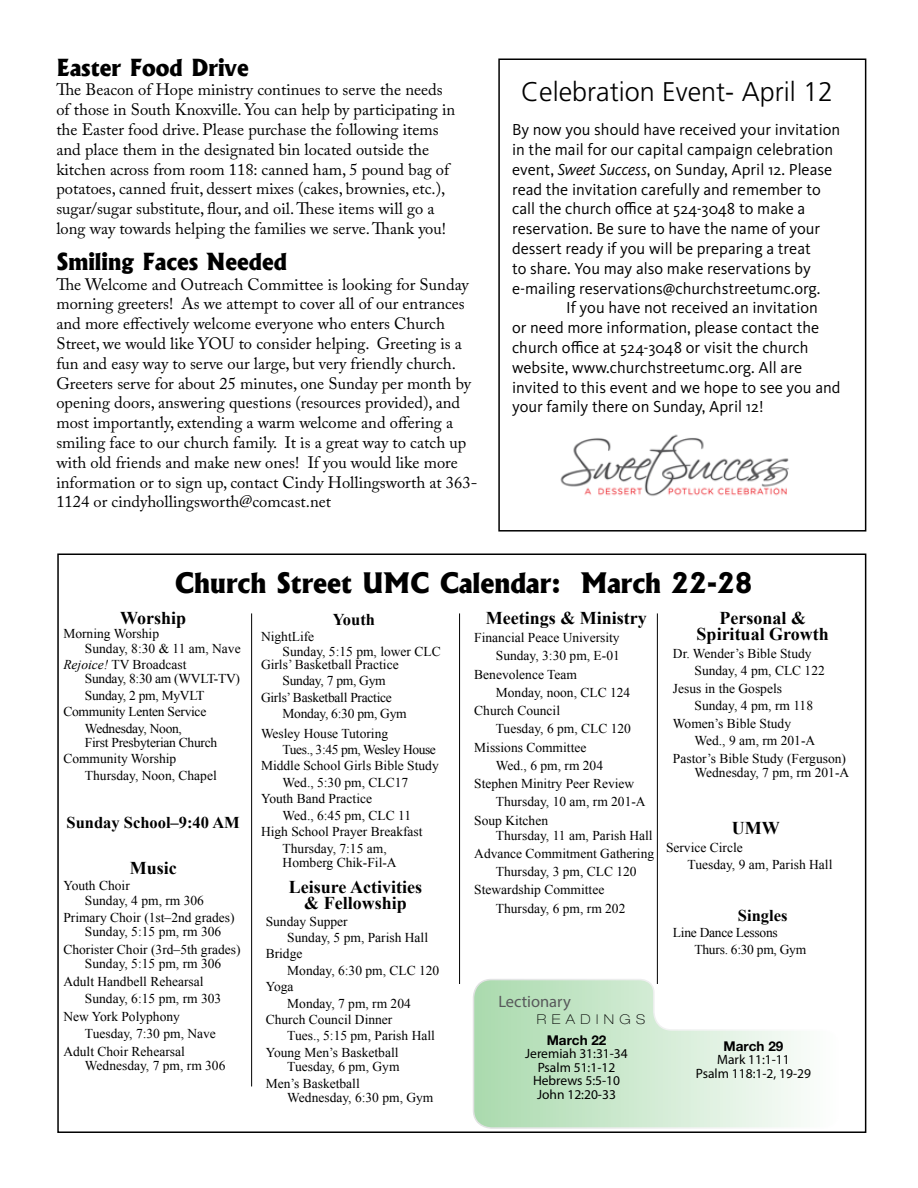
<style>
.page{position:relative;width:918px;height:1188px;background:#fff}
.page>*{position:absolute;margin:0;border:0;box-sizing:border-box;transform-origin:0 0}
.t1{font:800 27px "Albertus";color:#000}
.t2{font:300 27px "Frutiger";color:#000}
.t3{font:800 22.5px "Albertus";color:#000}
.t4{font:700 18px/16.5px "Times New Roman";color:#000;text-align:center}
.t5{font:16.5px/19.8px "Adobe Caslon Pro";color:#000}
.t6{font:16.5px/19.8px "Kievit OT";color:#000}
.t7{font:700 16.5px "Times New Roman";color:#000}
.t8{font:16.5px "Myriad Pro";color:#58595b}
.t9{font:13.5px/14.2px "Times New Roman";color:#000}
.t10{font:13.5px/16.4px "Times New Roman";letter-spacing:-.02em;color:#000}
.t11{font:13.5px/13.5px "Myriad Pro";color:#000;text-align:center}
.t12{font:13.5px "Times New Roman";letter-spacing:-.03em;color:#000}
.t13{font:700 13.5px "Helvetica Neue LT Pro";color:#000}
.t14{font:100 expanded 13.5px "Helvetica Neue LT Pro";letter-spacing:.4em;color:#000}
.s1{font-style:italic}
</style>
<div class="page">
<svg style="left:473px;top:978px;width:324px;height:151px"></svg>
<hr style="left:251px;top:613px;width:1px;height:473px;background:#000">
<hr style="left:459px;top:613px;width:1px;height:371px;background:#000">
<hr style="left:657px;top:613px;width:1px;height:371px;background:#000">
<div style="left:498px;top:58px;width:368px;height:474px;border:2px solid #000"></div>
<img style="left:560px;top:434px;width:229px;height:62px">
<h2 class="t3" style="left:56px;top:53px;width:194px">Easter Food Drive</h2>
<p class="t5" style="left:56px;top:80px;width:400px">The Beacon of Hope ministry continues to serve the needs of those in South Knoxville. You can help by participating in the Easter food drive. Please purchase the following items and place them in the designated bin located outside the kitchen across from room 118: canned ham, 5 pound bag of potatoes, canned fruit, dessert mixes (cakes, brownies, etc.), sugar/sugar substitute, flour, and oil. These items will go a long way towards helping the families we serve. Thank you!</p>
<h2 class="t3" style="left:56px;top:247px;width:232px">Smiling Faces Needed</h2>
<p class="t5" style="left:56px;top:274px;width:422px">The Welcome and Outreach Committee is looking for Sunday morning greeters! As we attempt to cover all of our entrances and more effectively welcome everyone who enters Church Street, we would like YOU to consider helping. Greeting is a fun and easy way to serve our large, but very friendly church.<br>Greeters serve for about 25 minutes, one Sunday per month by opening doors, answering questions (resources provided), and most importantly, extending a warm welcome and offering a smiling face to our church family. It is a great way to catch up with old friends and make new ones! If you would like more information or to sign up, contact Cindy Hollingsworth at 363- 1124 or cindyhollingsworth@comcast.net</p>
<h1 class="t2" style="left:521px;top:77px;width:314px">Celebration Event- April 12</h1>
<p class="t6" style="left:512px;top:120px;width:330px">By now you should have received your invitation in the mail for our capital campaign celebration event, <span class="s1">Sweet Success</span>, on Sunday, April 12. Please read the invitation carefully and remember to call the church office at 524-3048 to make a reservation. Be sure to have the name of your dessert ready if you will be preparing a treat<br>to share. You may also make reservations by e-mailing reservations@churchstreetumc.org.</p>
<p class="t6" style="left:512px;top:298px;width:330px;text-indent:54px">If you have not received an invitation<br>or need more information, please contact the church office at 524-3048 or visit the church website, www.churchstreetumc.org. All are invited to this event and we hope to see you and your family there on Sunday, April 12!</p>
<h1 class="t1" style="left:175px;top:566px;width:580px">Church Street UMC Calendar: March 22-28</h1>
<h3 class="t4" style="left:120px;top:610px;width:68px">Worship</h3>
<p class="t9" style="left:85px;top:627px;width:157px;text-indent:-22px">Morning Worship<br>Sunday, 8:30 &amp; 11 am, Nave</p>
<p class="t10" style="left:85px;top:657px;width:157px;line-height:14.2px;text-indent:-22px"><span class="s1">Rejoice!</span> TV Broadcast<br>Sunday, 8:30 am (WVLT-TV)</p>
<p class="t10" style="left:85px;top:687px;width:121px">Sunday, 2 pm, MyVLT</p>
<p class="t10" style="left:63px;top:703px;width:145px">Community Lenten Service</p>
<p class="t10" style="left:85px;top:720px;width:99px">Wednesday, Noon,</p>
<p class="t10" style="left:63px;top:734px;width:155px;text-indent:22px">First Presbyterian Church<br>Community Worship</p>
<p class="t9" style="left:85px;top:768px;width:133px">Thursday, Noon, Chapel</p>
<p class="t7" style="left:333px;top:608px;width:44px">Youth</p>
<p class="t9" style="left:261px;top:629px;width:55px">NightLife</p>
<p class="t9" style="left:283px;top:644px;width:160px">Sunday, 5:15 pm, lower CLC</p>
<p class="t9" style="left:261px;top:657px;width:139px">Girls’ Basketball Practice</p>
<p class="t10" style="left:283px;top:672px;width:105px">Sunday, 7 pm, Gym</p>
<p class="t10" style="left:261px;top:689px;width:132px">Girls’ Basketball Practice</p>
<p class="t10" style="left:283px;top:705px;width:126px">Monday, 6:30 pm, Gym</p>
<p class="t9" style="left:261px;top:726px;width:129px">Wesley House Tutoring</p>
<p class="t12" style="left:283px;top:740px;width:155px">Tues., 3:45 pm, Wesley House</p>
<p class="t9" style="left:261px;top:759px;width:179px">Middle School Girls Bible Study</p>
<p class="t9" style="left:283px;top:775px;width:127px">Wed., 5:30 pm, CLC17</p>
<p class="t9" style="left:261px;top:791px;width:113px">Youth Band Practice</p>
<p class="t9" style="left:283px;top:808px;width:130px">Wed., 6:45 pm, CLC 11</p>
<p class="t9" style="left:261px;top:824px;width:163px">High School Prayer Breakfast</p>
<p class="t9" style="left:283px;top:841px;width:106px">Thursday, 7:15 am,</p>
<p class="t7" style="left:67px;top:811px;width:175px">Sunday School–9:40 AM</p>
<h3 class="t4" style="left:130px;top:859px;width:48px">Music</h3>
<p class="t9" style="left:283px;top:855px;width:116px">Homberg Chik-Fil-A</p>
<p class="t9" style="left:85px;top:878px;width:121px;text-indent:-22px">Youth Choir<br>Sunday, 4 pm, rm 306</p>
<p class="t9" style="left:85px;top:910px;width:151px;text-indent:-22px">Primary Choir (1st–2nd grades)<br>Sunday, 5:15 pm, rm 306</p>
<p class="t9" style="left:63px;top:942px;width:179px;text-align:center">Chorister Choir (3rd–5th grades)<br>Sunday, 5:15 pm, rm 306</p>
<p class="t9" style="left:63px;top:974px;width:142px">Adult Handbell Rehearsal</p>
<p class="t9" style="left:85px;top:991px;width:138px">Sunday, 6:15 pm, rm 303</p>
<p class="t9" style="left:63px;top:1009px;width:118px">New York Polyphony</p>
<p class="t9" style="left:85px;top:1026px;width:132px">Tuesday, 7:30 pm, Nave</p>
<p class="t9" style="left:63px;top:1044px;width:123px">Adult Choir Rehearsal</p>
<p class="t9" style="left:85px;top:1058px;width:142px">Wednesday, 7 pm, rm 306</p>
<h3 class="t4" style="left:289px;top:878px;width:135px">Leisure Activities &amp; Fellowship</h3>
<p class="t9" style="left:266px;top:914px;width:84px">Sunday Supper</p>
<p class="t9" style="left:287px;top:930px;width:142px">Sunday, 5 pm, Parish Hall</p>
<p class="t9" style="left:266px;top:946px;width:38px">Bridge</p>
<p class="t9" style="left:287px;top:963px;width:154px">Monday, 6:30 pm, CLC 120</p>
<p class="t9" style="left:266px;top:979px;width:29px">Yoga</p>
<p class="t9" style="left:287px;top:996px;width:125px">Monday, 7 pm, rm 204</p>
<p class="t9" style="left:266px;top:1012px;width:128px">Church Council Dinner</p>
<p class="t9" style="left:287px;top:1029px;width:149px">Tues., 5:15 pm, Parish Hall</p>
<p class="t9" style="left:266px;top:1045px;width:134px">Young Men’s Basketball</p>
<p class="t9" style="left:266px;top:1058px;width:135px;line-height:16.4px;text-indent:22px">Tuesday, 6 pm, Gym<br>Men’s Basketball</p>
<p class="t9" style="left:287px;top:1090px;width:148px">Wednesday, 6:30 pm, Gym</p>
<h3 class="t4" style="left:486px;top:609px;width:162px">Meetings &amp; Ministry</h3>
<p class="t9" style="left:474px;top:630px;width:147px">Financial Peace University</p>
<p class="t9" style="left:496px;top:649px;width:125px">Sunday, 3:30 pm, E-01</p>
<p class="t9" style="left:474px;top:667px;width:104px">Benevolence Team</p>
<p class="t9" style="left:496px;top:685px;width:136px">Monday, noon, CLC 124</p>
<p class="t9" style="left:474px;top:703px;width:87px">Church Council</p>
<p class="t9" style="left:496px;top:722px;width:137px">Tuesday, 6 pm, CLC 120</p>
<p class="t9" style="left:474px;top:740px;width:114px">Missions Committee</p>
<p class="t9" style="left:496px;top:758px;width:109px">Wed., 6 pm, rm 204</p>
<p class="t9" style="left:474px;top:776px;width:162px">Stephen Minitry Peer Review</p>
<p class="t9" style="left:496px;top:794px;width:151px">Thursday, 10 am, rm 201-A</p>
<p class="t9" style="left:474px;top:813px;width:75px">Soup Kitchen</p>
<p class="t9" style="left:496px;top:828px;width:158px">Thursday, 11 am, Parish Hall</p>
<p class="t9" style="left:474px;top:846px;width:181px">Advance Commitment Gathering</p>
<p class="t9" style="left:496px;top:864px;width:142px">Thursday, 3 pm, CLC 120</p>
<p class="t9" style="left:474px;top:882px;width:132px">Stewardship Committee</p>
<p class="t9" style="left:496px;top:901px;width:131px">Thursday, 6 pm, rm 202</p>
<h3 class="t4" style="left:697px;top:609px;width:134px">Personal &amp;<br>Spiritual Growth</h3>
<p class="t9" style="left:673px;top:646px;width:140px">Dr. Wender’s Bible Study</p>
<p class="t9" style="left:695px;top:664px;width:132px">Sunday, 4 pm, CLC 122</p>
<p class="t9" style="left:673px;top:681px;width:111px">Jesus in the Gospels</p>
<p class="t9" style="left:695px;top:699px;width:120px">Sunday, 4 pm, rm 118</p>
<p class="t9" style="left:673px;top:716px;width:120px">Women’s Bible Study</p>
<p class="t9" style="left:695px;top:734px;width:122px">Wed., 9 am, rm 201-A</p>
<p class="t9" style="left:673px;top:751px;width:175px">Pastor’s Bible Study (Ferguson)</p>
<p class="t9" style="left:695px;top:765px;width:156px">Wednesday, 7 pm, rm 201-A</p>
<h3 class="t4" style="left:732px;top:819px;width:49px">UMW</h3>
<p class="t9" style="left:688px;top:838px;width:146px;line-height:17.5px;text-indent:-22px">Service Circle<br>Tuesday, 9 am, Parish Hall</p>
<p class="t7" style="left:738px;top:904px;width:51px">Singles</p>
<p class="t10" style="left:695px;top:924px;width:113px;text-indent:-22px">Line Dance Lessons<br>Thurs. 6:30 pm, Gym</p>
<p class="t8" style="left:498px;top:991px;width:74px">Lectionary</p>
<p class="t14" style="left:537px;top:1011px;width:110px">READINGS</p>
<p class="t13" style="left:547px;top:1032px;width:61px">March 22</p>
<p class="t11" style="left:525px;top:1047px;width:104px">Jeremiah 31:31-34<br>Psalm 51:1-12<br>Hebrews 5:5-10<br>John 12:20-33</p>
<p class="t13" style="left:724px;top:1038px;width:61px">March 29</p>
<p class="t11" style="left:696px;top:1053px;width:117px">Mark 11:1-11<br>Psalm 118:1-2, 19-29</p>
</div>
